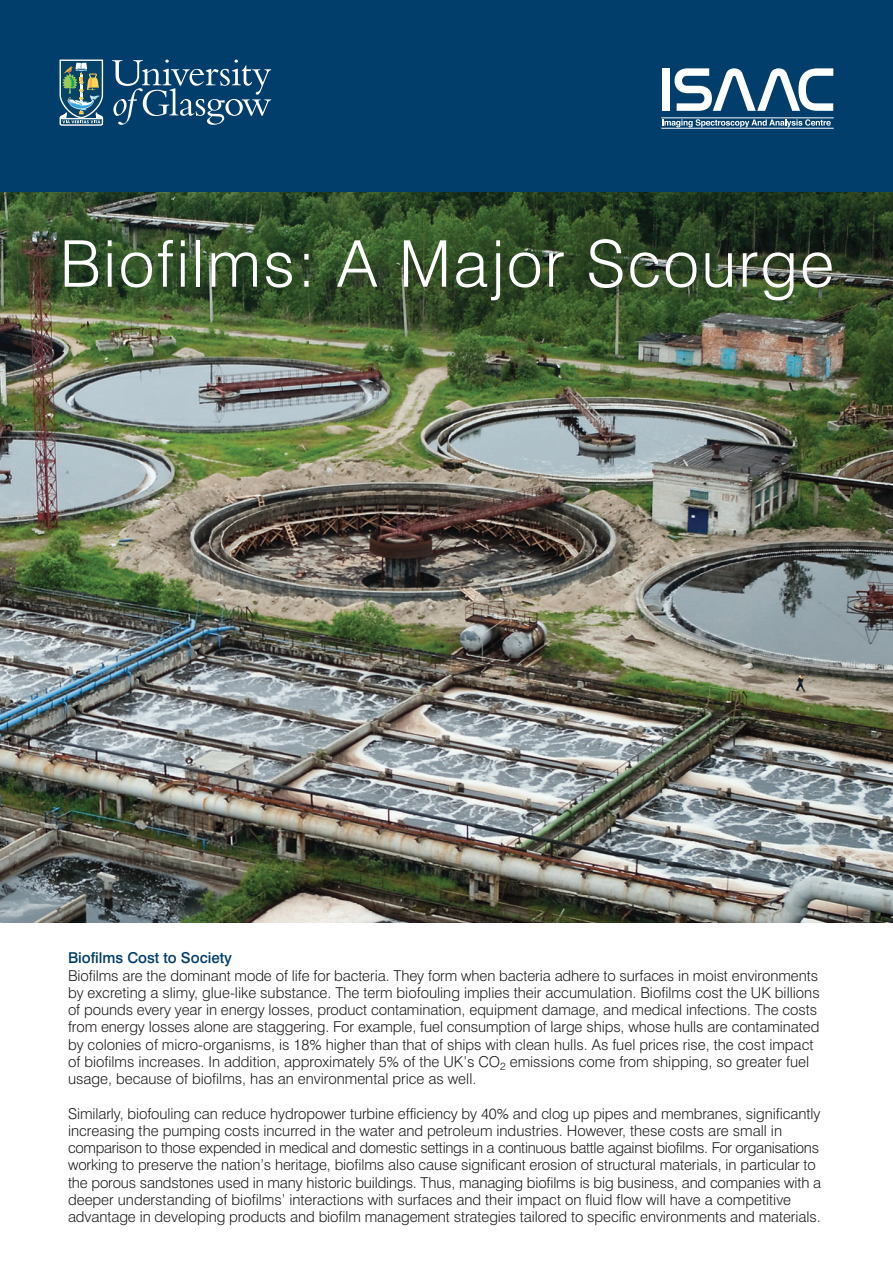
<style>
.page{position:relative;width:893px;height:1263px;background:#fff}
.page>*{position:absolute;margin:0;border:0;box-sizing:border-box;transform-origin:0 0}
.t1{font:300 64.5px "Swiss 721 BT";letter-spacing:.035em;color:#fff}
.t2{font:300 15px/17.2px "Swiss 721 BT";letter-spacing:-.005em;color:#231f20}
.t3{font:500 15px "Swiss 721 BT";color:#023e6b}
</style>
<div class="page">
<img style="left:0;top:191px;width:893px;height:732px">
<div style="left:0;top:0;width:893px;height:191px;background:#023e6b"></div>
<svg style="left:112px;top:60px;width:159px;height:65px"></svg>
<svg style="left:60px;top:60px;width:44px;height:66px"></svg>
<div style="left:662px;top:68px;width:8px;height:43px;background:#fff"></div>
<svg style="left:674px;top:68px;width:159px;height:43px"></svg>
<svg style="left:662px;top:119px;width:169px;height:8px"></svg>
<hr style="left:661px;top:118px;width:173px;height:1px;background:#fff">
<hr style="left:661px;top:128px;width:173px;height:1px;background:#fff">
<h1 class="t1" style="left:60px;top:240px;width:776px">Biofilms: A Major Scourge</h1>
<p class="t3" style="left:68px;top:951px;width:165px">Biofilms Cost to Society</p>
<p class="t2" style="left:68px;top:968px;width:753px">Biofilms are the dominant mode of life for bacteria. They form when bacteria adhere to surfaces in moist environments by excreting a slimy, glue-like substance. The term biofouling implies their accumulation. Biofilms cost the UK billions of pounds every year in energy losses, product contamination, equipment damage, and medical infections. The costs from energy losses alone are staggering. For example, fuel consumption of large ships, whose hulls are contaminated by colonies of micro-organisms, is 18% higher than that of ships with clean hulls. As fuel prices rise, the cost impact of biofilms increases. In addition, approximately 5% of the UK’s CO<sub>2</sub> emissions come from shipping, so greater fuel usage, because of biofilms, has an environmental price as well.</p>
<p class="t2" style="left:68px;top:1106px;width:755px">Similarly, biofouling can reduce hydropower turbine efficiency by 40% and clog up pipes and membranes, significantly increasing the pumping costs incurred in the water and petroleum industries. However, these costs are small in comparison to those expended in medical and domestic settings in a continuous battle against biofilms. For organisations working to preserve the nation’s heritage, biofilms also cause significant erosion of structural materials, in particular to the porous sandstones used in many historic buildings. Thus, managing biofilms is big business, and companies with a deeper understanding of biofilms’ interactions with surfaces and their impact on fluid flow will have a competitive advantage in developing products and biofilm management strategies tailored to specific environments and materials.</p>
</div>
